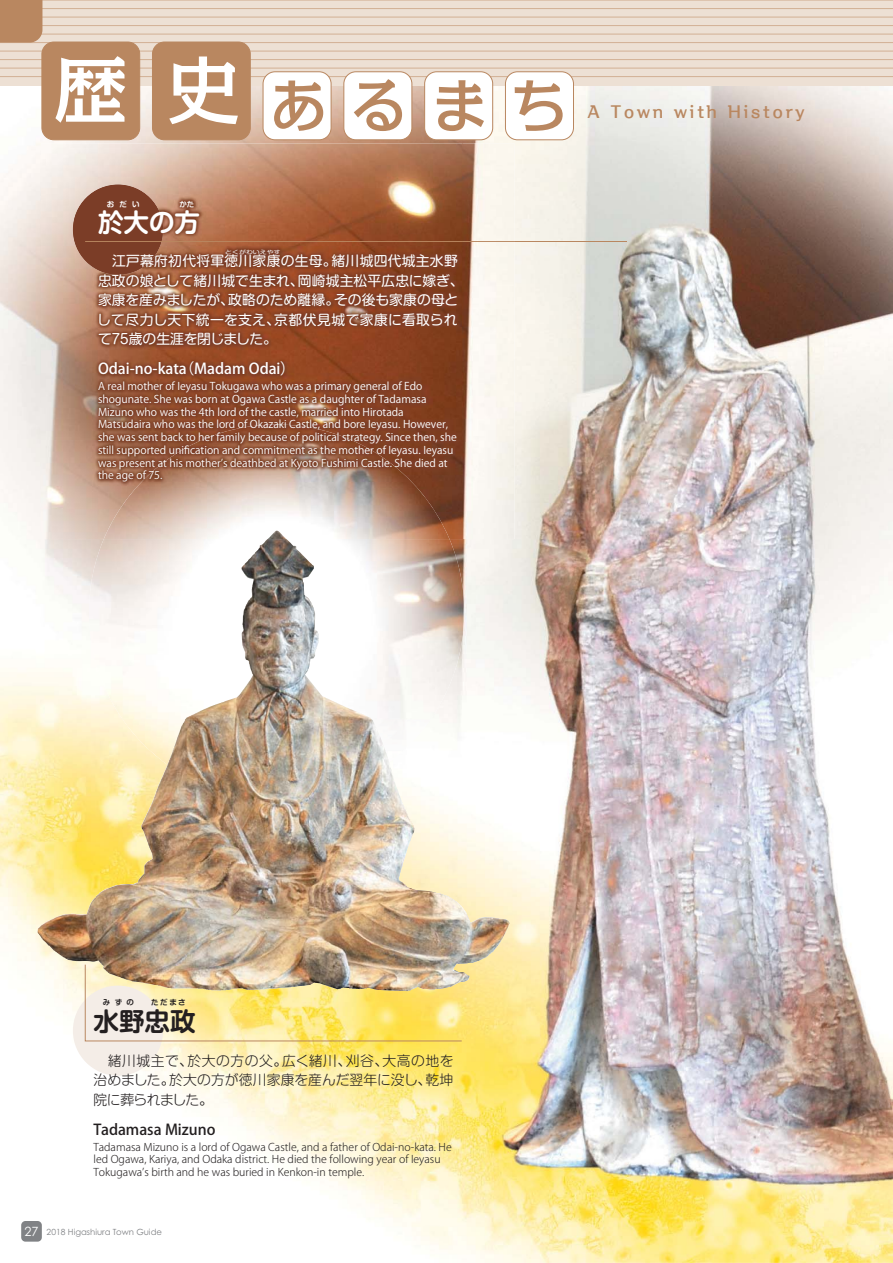
<style>
.page{position:relative;width:893px;height:1263px;background:#fff}
.page>*{position:absolute;margin:0;border:0;box-sizing:border-box;transform-origin:0 0}
.t1{font:58.5px "Kakumin Pro Medium 90 msp RKSJ H";color:#b98760}
.t2{font:25.5px "Shin M Go Pro De Bold 90 msp RKSJ H";color:#231f20}
.t3{font:25.5px "Shin M Go Pro De Bold 90 msp RKSJ H";color:#fff}
.t4{font:16.95px "Kakumin Pro Medium 90 msp RKSJ H";letter-spacing:.14em;color:#b98760}
.t5{font:14.85px "Koz Go Pro Medium 90 msp RKSJ H";color:#fff}
.t6{font:14.85px "Koz Go Pro Medium 90 msp RKSJ H";color:#231f20}
.t7{font:13.8px/19.5px "Shin M Go Pro Regular 90 msp RKSJ H";letter-spacing:.01em;color:#fff}
.t8{font:13.8px/19.5px "Shin M Go Pro Light 90 msp RKSJ H";letter-spacing:.005em;color:#231f20;text-align:justify}
.t9{font:10.65px/12.8px "Koz Go Pro Regular 90 msp RKSJ H";color:#fff}
.t10{font:10.65px/12.8px "Koz Go Pro Light 90 msp RKSJ H";color:#231f20}
.t11{font:8.55px "Century Gothic";color:#808285}
.t12{font:7.5px "Shin M Go Pro De Bold 90 msp RKSJ H";letter-spacing:.24em;color:#231f20}
.t13{font:7.5px "Shin M Go Pro De Bold 90 msp RKSJ H";color:#fff}
.t14{font:5.25px "Shin M Go Pro Regular 90 msp RKSJ H";color:#fff;scale:1.33 1}
.s1{font-size:12.75px;color:#fff}
</style>
<div class="page">
<img style="left:0;top:85px;width:893px;height:1178px">
<div style="left:0;top:0;width:893px;height:85px;background:#ede0d4"></div>
<hr style="left:0;top:76px;width:893px;height:1px;background:#d2b094">
<hr style="left:0;top:68px;width:893px;height:1px;background:#d2b094">
<hr style="left:0;top:59px;width:893px;height:1px;background:#d2b094">
<hr style="left:0;top:51px;width:893px;height:1px;background:#d2b094">
<hr style="left:0;top:42px;width:893px;height:1px;background:#d2b094">
<hr style="left:0;top:34px;width:893px;height:1px;background:#d2b094">
<hr style="left:0;top:25px;width:893px;height:1px;background:#d2b094">
<hr style="left:0;top:17px;width:893px;height:1px;background:#d2b094">
<hr style="left:0;top:8px;width:893px;height:1px;background:#d2b094">
<hr style="left:0;top:0;width:893px;height:1px;background:#d2b094">
<img style="left:89px;top:539px;width:375px;height:181px">
<img style="left:123px;top:719px;width:62px;height:46px">
<img style="left:372px;top:719px;width:59px;height:43px">
<img style="left:183px;top:539px;width:84px;height:184px">
<div style="left:73px;top:986px;width:90px;height:90px;background:#f4ede7;border-radius:50%"></div>
<div style="left:42px;top:42px;width:98px;height:98px;background:#b98760;border-radius:12px"></div>
<div style="left:42px;top:42px;width:98px;height:98px;border:1px solid #b98760;border-radius:12px"></div>
<div style="left:152px;top:42px;width:98px;height:98px;background:#b98760;border-radius:12px"></div>
<div style="left:152px;top:42px;width:99px;height:98px;border:1px solid #b98760;border-radius:12px"></div>
<div style="left:263px;top:72px;width:68px;height:68px;background:#fff;border-radius:12px"></div>
<div style="left:263px;top:71px;width:68px;height:69px;border:1px solid #b98760;border-radius:12px"></div>
<div style="left:344px;top:72px;width:68px;height:68px;background:#fff;border-radius:12px"></div>
<div style="left:343px;top:71px;width:69px;height:69px;border:1px solid #b98760;border-radius:12px"></div>
<div style="left:425px;top:72px;width:68px;height:68px;background:#fff;border-radius:12px"></div>
<div style="left:424px;top:71px;width:69px;height:69px;border:1px solid #b98760;border-radius:12px"></div>
<div style="left:505px;top:72px;width:68px;height:68px;background:#fff;border-radius:12px"></div>
<div style="left:505px;top:71px;width:69px;height:69px;border:1px solid #b98760;border-radius:12px"></div>
<div style="left:0;top:0;width:42px;height:43px;background:#b98760"></div>
<hr style="left:85px;top:241px;width:541px;height:1px;background:#b98760">
<img style="left:84px;top:964px;width:378px;height:78px">
<div style="left:21px;top:1221px;width:21px;height:21px;background:#808285;border-radius:4px"></div>
<img style="left:41px;top:143px;width:421px;height:297px">
<img style="left:462px;top:143px;width:52px;height:396px">
<img style="left:41px;top:440px;width:63px;height:99px">
<img style="left:449px;top:440px;width:14px;height:49px">
<img style="left:449px;top:489px;width:14px;height:50px">
<img style="left:104px;top:425px;width:345px;height:114px">
<img style="left:267px;top:530px;width:20px;height:9px">
<img style="left:73px;top:185px;width:90px;height:90px">
<img style="left:85px;top:241px;width:429px;height:1px">
<h1 class="t1" style="left:53px;top:84px;width:517px"><sup>歴史</sup>あるまち</h1>
<h3 class="t4" style="left:587px;top:105px;width:219px">A Town with History</h3>
<p class="t13" style="left:107px;top:201px;width:34px">おだい</p>
<p class="t13" style="left:179px;top:201px;width:16px">かた</p>
<h2 class="t3" style="left:98px;top:212px;width:104px">於大の方</h2>
<p class="t14" style="left:225px;top:250px;width:43px">とくがわいえやす</p>
<p class="t7" style="left:97px;top:253px;width:368px">　江戸幕府初代将軍徳川家康の生母。緒川城四代城主水野忠政の娘として緒川城で生まれ、岡崎城主松平広忠に嫁ぎ、家康を産みましたが、政略のため離縁。その後も家康の母として尽力し天下統一を支え、京都伏見城で家康に看取られて75歳の生涯を閉じました。</p>
<h3 class="t5" style="left:98px;top:363px;width:199px">Odai-no-kata（Madam Odai）</h3>
<p class="t9" style="left:98px;top:381px;width:360px">A real mother of Ieyasu Tokugawa who was a primary general of Edo shogunate. She was born at Ogawa Castle as a daughter of Tadamasa Mizuno who was the 4th lord of the castle, married into Hirotada Matsudaira who was the lord of Okazaki Castle, and bore Ieyasu. However, she was sent back to her family because of political strategy. Since then, she still supported unification and commitment as the mother of Ieyasu. Ieyasu was present at his motherʼs deathbed at Kyoto Fushimi Castle. She died at the age of 75.</p>
<p class="t12" style="left:103px;top:999px;width:84px">みずの　　ただまさ</p>
<h2 class="t2" style="left:93px;top:1012px;width:104px">水野忠政</h2>
<p class="t8" style="left:93px;top:1053px;width:361px">　緒川城主で、於大の方の父。広く緒川、刈谷、大高の地を治めました。於大の方が徳川家康を産んだ翌年に没し、乾坤院に葬られました。</p>
<h3 class="t6" style="left:93px;top:1124px;width:123px">Tadamasa Mizuno</h3>
<p class="t10" style="left:93px;top:1142px;width:360px">Tadamasa Mizuno is a lord of Ogawa Castle, and a father of Odai-no-kata. He led Ogawa, Kariya, and Odaka district. He died the following year of Ieyasu<br>Tokugawaʼs birth and he was buried in Kenkon-in temple.</p>
<p class="t11" style="left:24px;top:1229px;width:139px"><span class="s1">27</span> 2018 Higashiura Town Guide</p>
</div>
